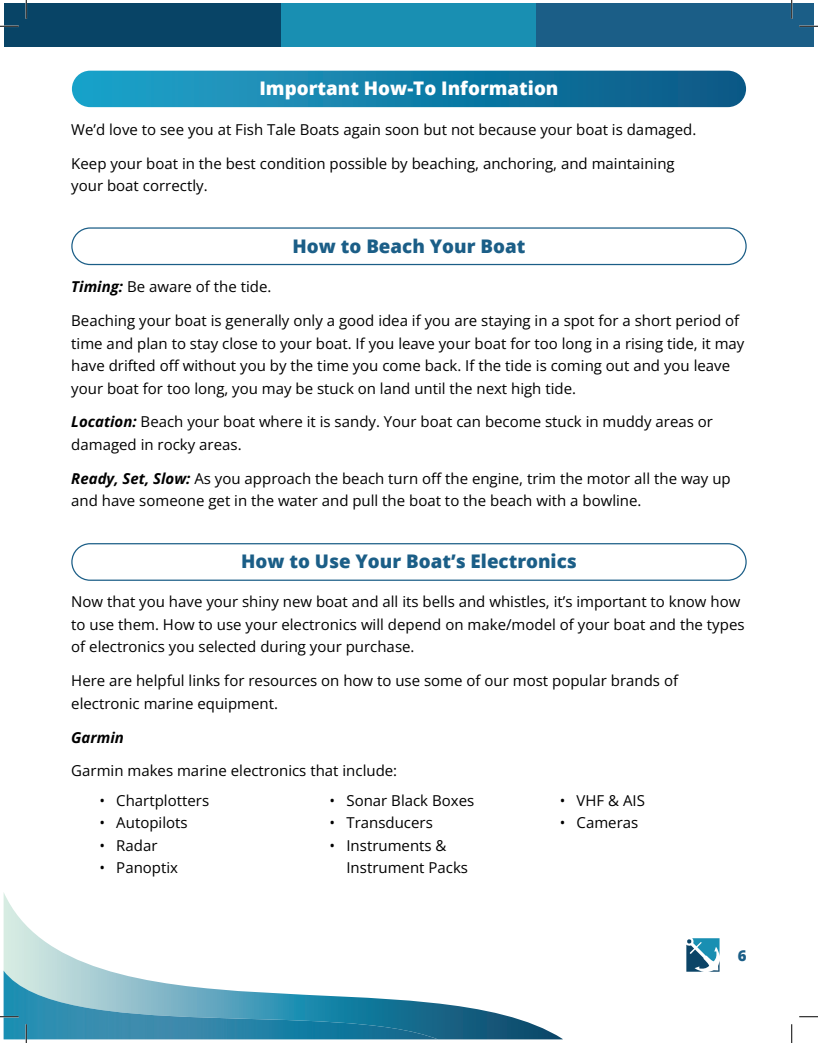
<style>
.page{position:relative;width:818px;height:1043px;background:#fff}
.page>*{position:absolute;margin:0;border:0;box-sizing:border-box;transform-origin:0 0}
.Title_Blue{font:800 18.75px "Open Sans";color:#1b5e87}
.t1{font:800 18.75px "Open Sans";color:#fff}
.Paragraph{font:15px/22.5px "Open Sans";color:#000}
.Highlight_italic{font:italic 700 15px "Open Sans";color:#000}
.t2{font:800 15px "Open Sans";color:#1b5e87}
.s1{font-weight:700;font-style:italic}
</style>
<div class="page">
<div style="left:72px;top:71px;width:674px;height:36px;background:linear-gradient(to right,#1fa5cb,#085885);border-radius:18px"></div>
<div style="left:71px;top:543px;width:675px;height:38px;border:1px solid #1b5e87;border-radius:18px"></div>
<div style="left:71px;top:227px;width:675px;height:38px;border:1px solid #1b5e87;border-radius:18px"></div>
<div style="left:4px;top:4px;width:277px;height:43px;background:#084466"></div>
<div style="left:281px;top:4px;width:255px;height:43px;background:#198fb2"></div>
<div style="left:536px;top:4px;width:278px;height:43px;background:#1b5e87"></div>
<svg style="left:4px;top:893px;width:558px;height:147px"></svg>
<img style="left:4px;top:970px;width:434px;height:70px">
<svg style="left:686px;top:938px;width:33px;height:33px"></svg>
<svg style="left:0;top:25px;width:19px;height:2px"></svg>
<svg style="left:799px;top:25px;width:19px;height:2px"></svg>
<svg style="left:0;top:1015px;width:19px;height:2px"></svg>
<svg style="left:799px;top:1016px;width:19px;height:1px"></svg>
<svg style="left:25px;top:0;width:2px;height:19px"></svg>
<svg style="left:25px;top:1024px;width:2px;height:18px"></svg>
<svg style="left:790px;top:0;width:2px;height:19px"></svg>
<svg style="left:791px;top:1024px;width:1px;height:18px"></svg>
<p class="t1" style="left:259px;top:74px;width:300px">Important How-To Information</p>
<p class="Paragraph" style="left:71px;top:118px;width:626px">We’d love to see you at Fish Tale Boats again soon but not because your boat is damaged.</p>
<p class="Paragraph" style="left:71px;top:151px;width:605px">Keep your boat in the best condition possible by beaching, anchoring, and maintaining your boat correctly.</p>
<p class="Title_Blue" style="left:292px;top:232px;width:234px">How to Beach Your Boat</p>
<p class="Paragraph" style="left:71px;top:275px;width:202px"><span class="s1">Timing:</span> Be aware of the tide.</p>
<p class="Paragraph" style="left:71px;top:309px;width:674px">Beaching your boat is generally only a good idea if you are staying in a spot for a short period of time and plan to stay close to your boat. If you leave your boat for too long in a rising tide, it may have drifted off without you by the time you come back. If the tide is coming out and you leave your boat for too long, you may be stuck on land until the next high tide.</p>
<p class="Paragraph" style="left:71px;top:410px;width:643px"><span class="s1">Location:</span> Beach your boat where it is sandy. Your boat can become stuck in muddy areas or damaged in rocky areas.</p>
<p class="Paragraph" style="left:71px;top:466px;width:661px"><span class="s1">Ready, Set, Slow:</span> As you approach the beach turn off the engine, trim the motor all the way up and have someone get in the water and pull the boat to the beach with a bowline.</p>
<p class="Title_Blue" style="left:241px;top:547px;width:337px">How to Use Your Boat’s Electronics</p>
<p class="Paragraph" style="left:71px;top:590px;width:674px">Now that you have your shiny new boat and all its bells and whistles, it’s important to know how to use them. How to use your electronics will depend on make/model of your boat and the types of electronics you selected during your purchase.</p>
<p class="Paragraph" style="left:71px;top:669px;width:608px">Here are helpful links for resources on how to use some of our most popular brands of electronic marine equipment.</p>
<p class="Highlight_italic" style="left:71px;top:726px;width:54px">Garmin</p>
<p class="Paragraph" style="left:71px;top:759px;width:327px">Garmin makes marine electronics that include:</p>
<p class="Paragraph" style="left:99px;top:788px;width:111px">• Chartplotters</p>
<p class="Paragraph" style="left:99px;top:811px;width:90px">• Autopilots</p>
<p class="Paragraph" style="left:99px;top:833px;width:60px">• Radar</p>
<p class="Paragraph" style="left:99px;top:856px;width:80px">• Panoptix</p>
<p class="Paragraph" style="left:329px;top:788px;width:146px">• Sonar Black Boxes</p>
<p class="Paragraph" style="left:329px;top:811px;width:105px">• Transducers</p>
<p class="Paragraph" style="left:346px;top:833px;width:123px;text-indent:-17px">• Instruments &amp;<br>Instrument Packs</p>
<p class="Paragraph" style="left:559px;top:788px;width:87px">• VHF &amp; AIS</p>
<p class="Paragraph" style="left:559px;top:811px;width:80px">• Cameras</p>
<p class="t2" style="left:737px;top:943px;width:10px">6</p>
</div>
